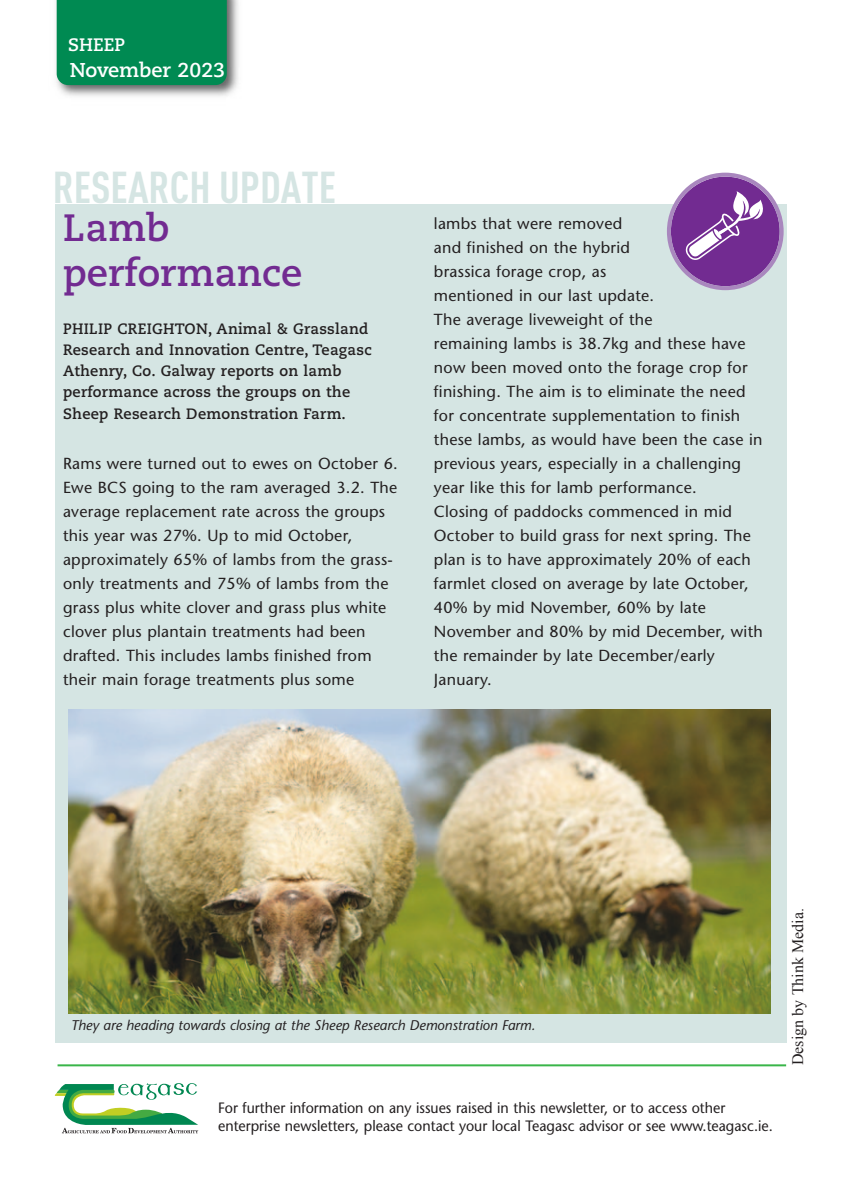
<style>
.page{position:relative;width:842px;height:1191px;background:#fff}
.page>*{position:absolute;margin:0;border:0;box-sizing:border-box;transform-origin:0 0}
.t1{font:700 condensed 44px "DINOT";color:#d5e5e3}
.t2{font:700 38px/44.8px "Caecilia";color:#722b91}
.t3{font:700 20px "Caecilia";color:#fff}
.t4{font:700 18px "Caecilia";color:#fff}
.t5{font:16px/24px "Stone Sans";letter-spacing:.015em;color:#231f20}
.t6{font:16px "Times New Roman";color:#231f20}
.t7{font:700 15px/21.2px "Caecilia";letter-spacing:.02em;color:#231f20}
.t8{font:15px/18px "Stone Sans";color:#231f20;scale:.95 1}
.t9{font:italic 14px "Stone Sans";color:#231f20}
</style>
<div class="page">
<svg style="left:55px;top:1083px;width:143px;height:50px"></svg>
<img style="left:56px;top:0;width:183px;height:96px">
<div style="left:57px;top:0;width:170px;height:85px;background:#008a52"></div>
<hr style="left:58px;top:1064px;width:728px;height:2px;background:#3ab54a">
<div style="left:55px;top:204px;width:731px;height:838px;background:#d5e5e3"></div>
<svg style="left:667px;top:173px;width:117px;height:117px"></svg>
<img style="left:69px;top:710px;width:702px;height:303px">
<p class="t4" style="left:68px;top:37px;width:59px">SHEEP</p>
<p class="t3" style="left:70px;top:61px;width:157px">November 2023</p>
<p class="t1" style="left:53px;top:162px;width:285px">RESEARCH UPDATE</p>
<p class="t2" style="left:63px;top:209px;width:241px">Lamb performance</p>
<p class="t7" style="left:63px;top:319px;width:310px">PHILIP CREIGHTON, Animal &amp; Grassland Research and Innovation Centre, Teagasc Athenry, Co. Galway reports on lamb performance across the groups on the Sheep Research Demonstration Farm.</p>
<p class="t5" style="left:63px;top:453px;width:336px">Rams were turned out to ewes on October 6.<br>Ewe BCS going to the ram averaged 3.2. The average replacement rate across the groups this year was 27%. Up to mid October, approximately 65% of lambs from the grass&shy;only treatments and 75% of lambs from the grass plus white clover and grass plus white clover plus plantain treatments had been drafted. This includes lambs finished from their main forage treatments plus some</p>
<p class="t5" style="left:434px;top:213px;width:330px">lambs that were removed<br>and finished on the hybrid<br>brassica forage crop, as<br>mentioned in our last update.<br>The average liveweight of the<br>remaining lambs is 38.7kg and these have now been moved onto the forage crop for finishing. The aim is to eliminate the need for concentrate supplementation to finish these lambs, as would have been the case in previous years, especially in a challenging year like this for lamb performance.</p>
<p class="t5" style="left:434px;top:501px;width:330px">Closing of paddocks commenced in mid October to build grass for next spring. The plan is to have approximately 20% of each farmlet closed on average by late October, 40% by mid November, 60% by late November and 80% by mid December, with the remainder by late December/early January.</p>
<p class="t9" style="left:71px;top:1019px;width:466px">They are heading towards closing at the Sheep Research Demonstration Farm.</p>
<p class="t8" style="left:218px;top:1100px;width:585px">For further information on any issues raised in this newsletter, or to access other enterprise newsletters, please contact your local Teagasc advisor or see www.teagasc.ie.</p>
<p class="t6" style="left:789px;top:1065px;width:159px;rotate:-90deg">Design by Think Media.</p>
</div>
